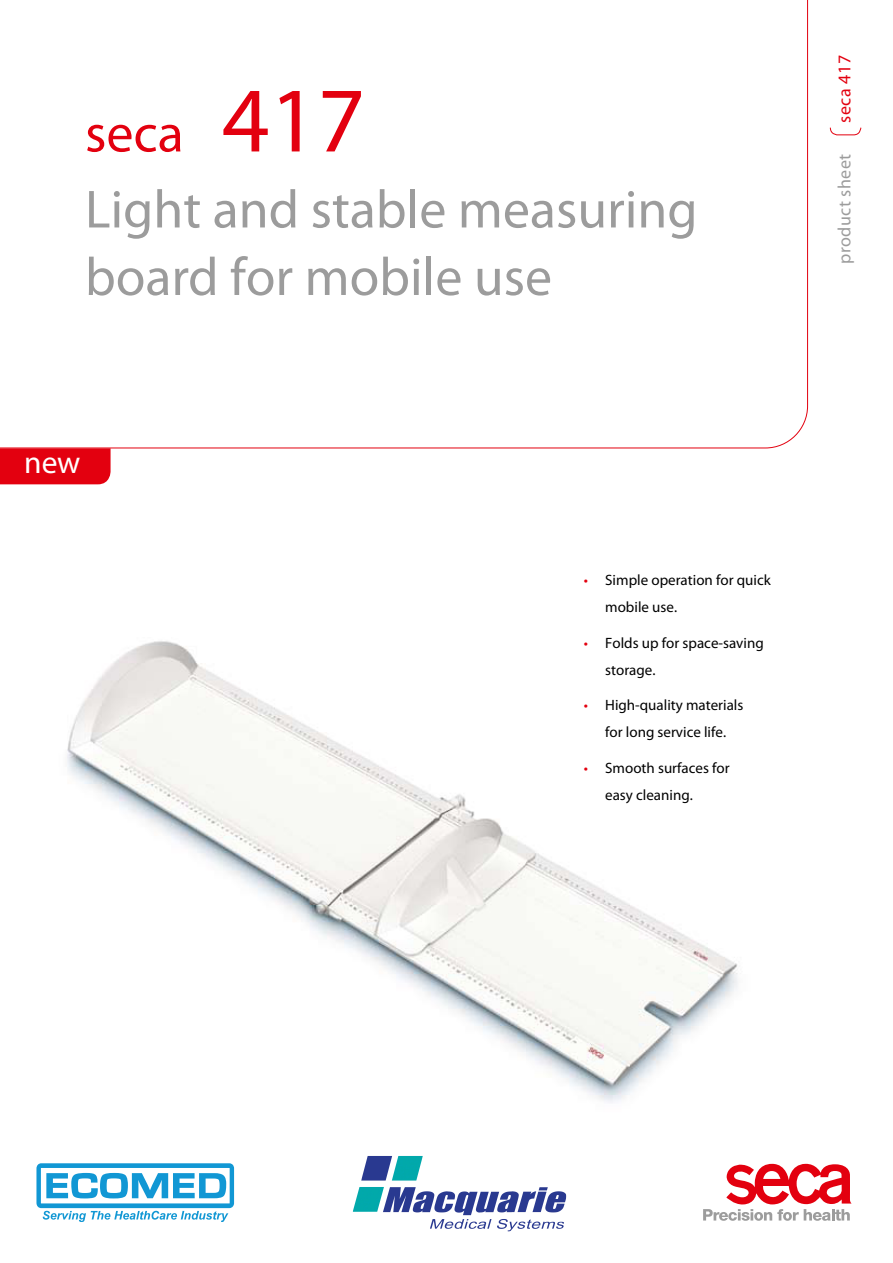
<style>
.page{position:relative;width:893px;height:1263px;background:#fff}
.page>*{position:absolute;margin:0;border:0;box-sizing:border-box;transform-origin:0 0}
.t1{font:54px/76.1px "Helvetica Neue";color:#9c9c9c}
.t2{font:700 31.5px "Helvetica Neue";color:#fff}
.t3{font:18px "Helvetica Neue";letter-spacing:.025em;color:#9c9c9c}
.t4{font:700 18px "Helvetica Neue";letter-spacing:.025em;color:#e3000f}
.t5{font:15px/27px "Helvetica Neue";color:#000}
.s1{font-weight:700;color:#e3000f}
.s2{font-weight:700;font-size:93px;color:#e3000f}
.s3{color:#e3000f}
</style>
<div class="page">
<img style="left:67px;top:641px;width:671px;height:462px">
<svg style="left:830px;top:127px;width:31px;height:9px"></svg>
<svg style="left:0;top:0;width:808px;height:449px"></svg>
<svg style="left:703px;top:1163px;width:149px;height:58px"></svg>
<div style="left:0;top:448px;width:111px;height:36px;background:#e3000f"></div>
<svg style="left:36px;top:1163px;width:198px;height:59px"></svg>
<img style="left:352px;top:1156px;width:215px;height:76px">
<h1 class="t1" style="left:85px;top:94px;width:614px"><span class="s1">seca</span> <span class="s2">417<br></span>Light and stable measuring</h1>
<h1 class="t1" style="left:85px;top:238px;width:468px">board for mobile use</h1>
<h2 class="t2" style="left:24px;top:443px;width:58px">new</h2>
<p class="t5" style="left:605px;top:566px;width:167px;text-indent:-21px"><span class="s3">•</span> Simple operation for quick mobile use.</p>
<p class="t5" style="left:605px;top:629px;width:160px;text-indent:-21px"><span class="s3">•</span> Folds up for space-saving storage.</p>
<p class="t5" style="left:584px;top:691px;width:161px;text-align:center"><span class="s3">•</span> High-quality materials for long service life.</p>
<p class="t5" style="left:605px;top:754px;width:126px;text-indent:-21px"><span class="s3">•</span> Smooth surfaces for easy cleaning.</p>
<p class="t4" style="left:833px;top:123px;width:69px;rotate:-90deg">seca 417</p>
<p class="t3" style="left:833px;top:264px;width:112px;rotate:-90deg">product sheet</p>
</div>
